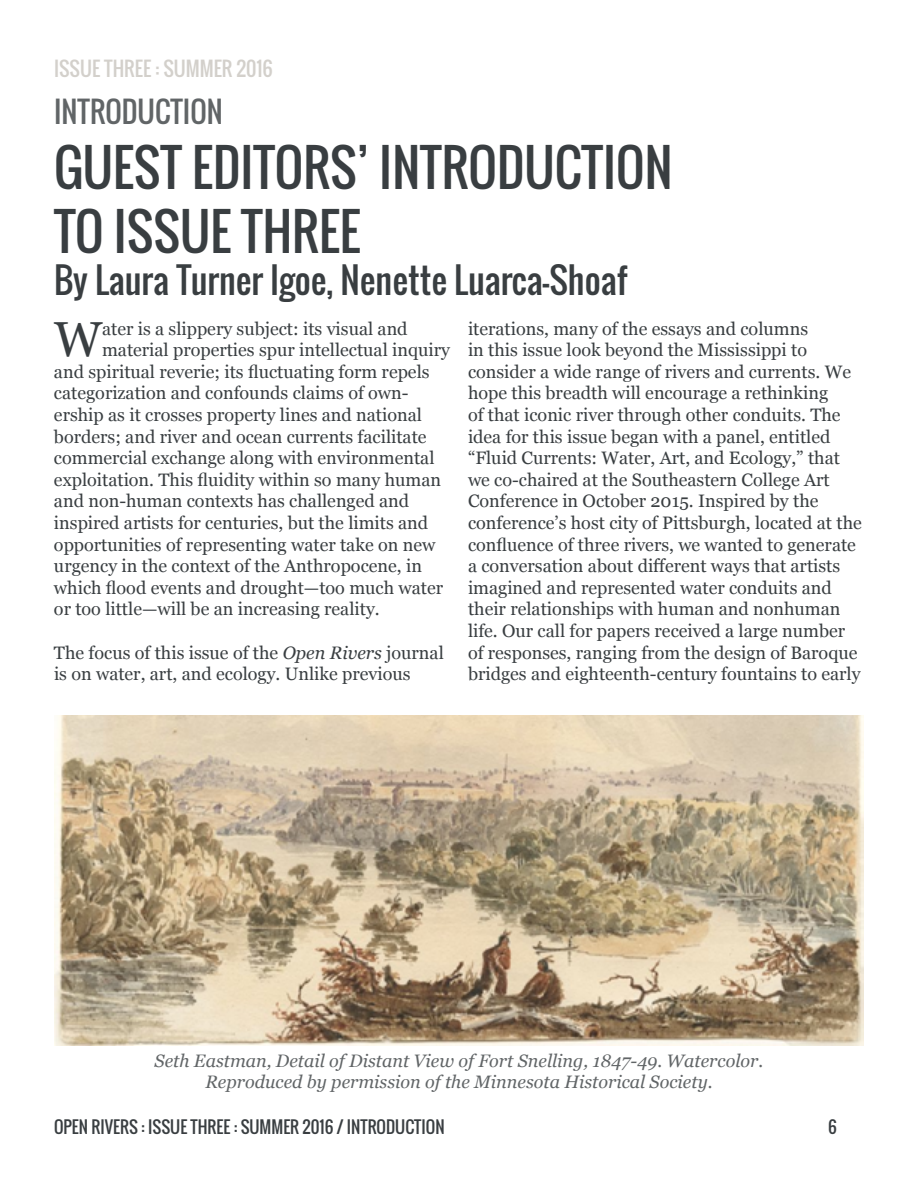
<style>
.page{position:relative;width:918px;height:1188px;background:#fff}
.page>*{position:absolute;margin:0;border:0;box-sizing:border-box;transform-origin:0 0}
.t1{font:49.5px/64.5px "Oswald";color:#393e41}
.t2{font:49.2px "Georgia";color:#393e41}
.t3{font:34.5px "Oswald";color:#393e41}
.t4{font:28.5px "Oswald";color:#616567}
.t5{font:19.5px "Oswald";color:#d3d0cb}
.t6{font:18px/21.6px "Georgia";color:#393e41}
.t7{font:italic 18px/21.6px "Georgia";color:#616567;text-align:center}
.t8{font:16.5px "Oswald";color:#393e41}
.s1{font-style:italic}
</style>
<div class="page">
<img style="left:54px;top:716px;width:810px;height:329px">
<p class="t5" style="left:54px;top:54px;width:220px">ISSUE THREE : SUMMER 2016</p>
<h3 class="t4" style="left:54px;top:90px;width:170px">INTRODUCTION</h3>
<h1 class="t1" style="left:54px;top:135px;width:620px">GUEST EDITORS’ INTRODUCTION<br>TO ISSUE THREE</h1>
<h3 class="t3" style="left:54px;top:254px;width:575px">By Laura Turner Igoe, Nenette Luarca-Shoaf</h3>
<h2 class="t2" style="left:54px;top:303px;width:49px">W</h2>
<p class="t6" style="left:102px;top:317px;width:307px">ater is a slippery subject: its visual and</p>
<p class="t6" style="left:468px;top:317px;width:395px">iterations, many of the essays and columns<br>in this issue look beyond the Mississippi to consider a wide range of rivers and currents. We hope this breadth will encourage a rethinking<br>of that iconic river through other conduits. The idea for this issue began with a panel, entitled “Fluid Currents: Water, Art, and Ecology,” that we co-chaired at the Southeastern College Art Conference in October 2015. Inspired by the conference’s host city of Pittsburgh, located at the confluence of three rivers, we wanted to generate a conversation about different ways that artists imagined and represented water conduits and their relationships with human and nonhuman life. Our call for papers received a large number of responses, ranging from the design of Baroque bridges and eighteenth-century fountains to early</p>
<p class="t6" style="left:102px;top:338px;width:349px">material properties spur intellectual inquiry</p>
<p class="t6" style="left:54px;top:360px;width:377px">and spiritual reverie; its fluctuating form repels</p>
<p class="t6" style="left:54px;top:382px;width:356px">categorization and confounds claims of own-</p>
<p class="t6" style="left:54px;top:403px;width:369px">ership as it crosses property lines and national</p>
<p class="t6" style="left:54px;top:425px;width:374px">borders; and river and ocean currents facilitate</p>
<p class="t6" style="left:54px;top:446px;width:382px">commercial exchange along with environmental</p>
<p class="t6" style="left:54px;top:468px;width:389px">exploitation. This fluidity within so many human</p>
<p class="t6" style="left:54px;top:490px;width:357px">and non-human contexts has challenged and</p>
<p class="t6" style="left:54px;top:511px;width:376px">inspired artists for centuries, but the limits and</p>
<p class="t6" style="left:54px;top:533px;width:383px">opportunities of representing water take on new</p>
<p class="t6" style="left:54px;top:554px;width:369px">urgency in the context of the Anthropocene, in</p>
<p class="t6" style="left:54px;top:576px;width:391px">which flood events and drought—too much water</p>
<p class="t6" style="left:54px;top:598px;width:327px">or too little—will be an increasing reality.</p>
<p class="t6" style="left:54px;top:641px;width:391px">The focus of this issue of the <span class="s1">Open Rivers</span> journal is on water, art, and ecology. Unlike previous</p>
<p class="t7" style="left:155px;top:1049px;width:610px">Seth Eastman, Detail of Distant View of Fort Snelling, 1847-49. Watercolor.<br>Reproduced by permission of the Minnesota Historical Society.</p>
<p class="t8" style="left:54px;top:1114px;width:392px">OPEN RIVERS : ISSUE THREE : SUMMER 2016 / INTRODUCTION</p>
<p class="t8" style="left:828px;top:1114px;width:10px">6</p>
</div>
